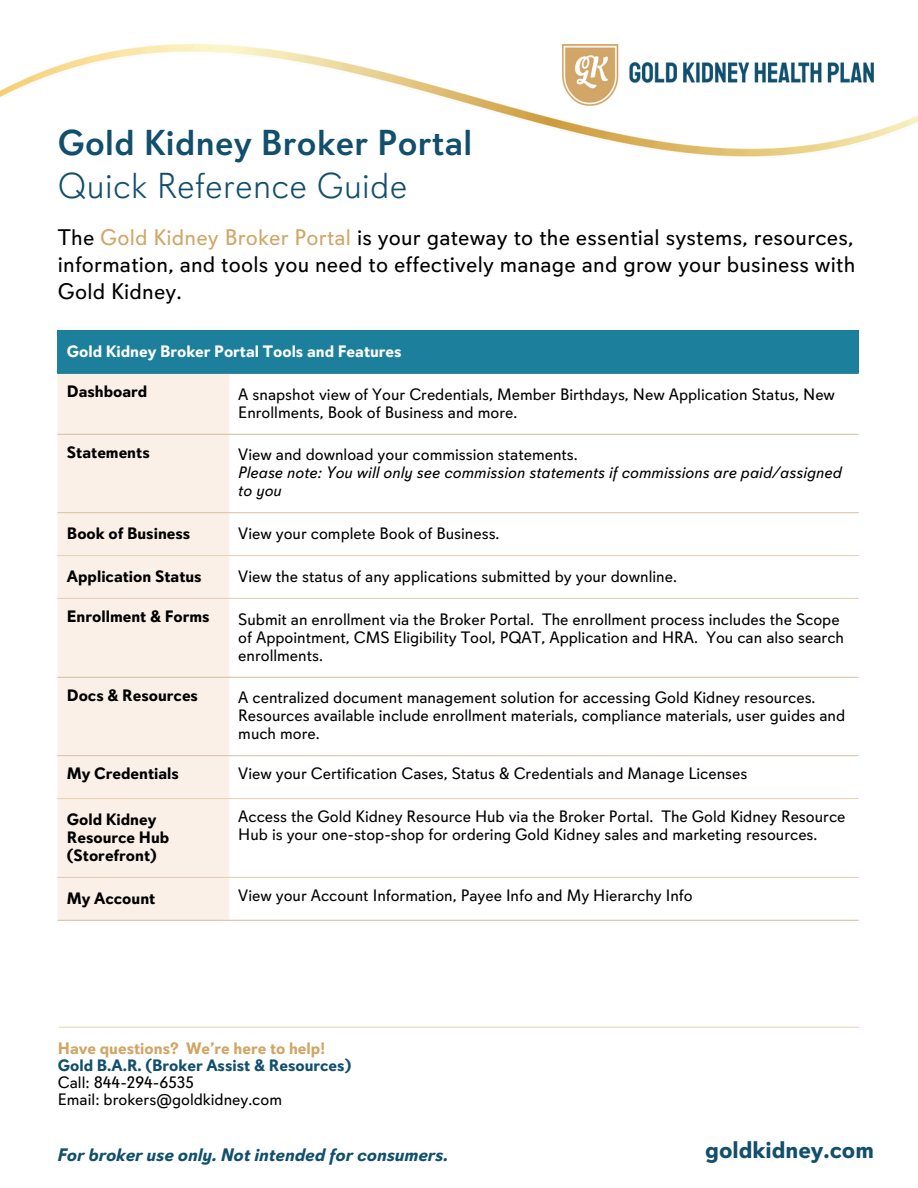
<style>
.page{position:relative;width:918px;height:1188px;background:#fff}
.page>*{position:absolute;margin:0;border:0;box-sizing:border-box;transform-origin:0 0}
.t1{font:500 36px/42.8px "Davis Sans";letter-spacing:.01em;color:#114f6d}
.t2{font:700 24px "Davis Sans";color:#114f6d}
.t3{font:22.5px/27px "Davis Sans";letter-spacing:.01em;color:#000;text-align:justify}
.t4{font:italic 700 18px "Davis Sans";color:#104f6d}
.t5{font:16.5px/18px "Davis Sans";color:#000}
.t6{font:700 16.5px/18px "Davis Sans";color:#000}
.t7{font:italic 16.5px/18px "Davis Sans";color:#000}
.t8{font:700 16.5px "Davis Sans";color:#fff}
.t9{font:700 16.5px "Davis Sans";color:#114f6d}
.t10{font:700 16.5px "Davis Sans";color:#d1a565}
.s1{font-weight:300}
.s2{color:#d1a666}
</style>
<div class="page">
<img style="left:0;top:44px;width:918px;height:113px">
<img style="left:562px;top:44px;width:312px;height:61px">
<div style="left:58px;top:330px;width:801px;height:44px;background:#1c809d"></div>
<div style="left:58px;top:374px;width:171px;height:546px;background:#faf0e8"></div>
<svg style="left:230px;top:433px;width:628px;height:487px"></svg>
<hr style="left:229px;top:374px;width:1px;height:546px;background:#faf0e8">
<hr style="left:58px;top:434px;width:800px;height:1px;background:#ecd5b6">
<hr style="left:58px;top:513px;width:800px;height:1px;background:#ecd5b6">
<hr style="left:58px;top:555px;width:800px;height:1px;background:#ecd5b6">
<hr style="left:58px;top:598px;width:800px;height:1px;background:#ecd5b6">
<hr style="left:58px;top:677px;width:800px;height:1px;background:#ecd5b6">
<hr style="left:58px;top:756px;width:800px;height:1px;background:#ecd5b6">
<hr style="left:58px;top:798px;width:800px;height:1px;background:#ecd5b6">
<hr style="left:58px;top:877px;width:800px;height:1px;background:#ecd5b6">
<hr style="left:58px;top:920px;width:801px;height:1px;background:#ecd5b6">
<hr style="left:59px;top:1027px;width:800px;height:1px;background:#ead6ba">
<p class="t1" style="left:58px;top:122px;width:416px">Gold Kidney Broker Portal<br><span class="s1">Quick Reference Guide</span></p>
<p class="t3" style="left:58px;top:224px;width:799px">The <span class="s2">Gold Kidney Broker Portal</span> is your gateway to the essential systems, resources, information, and tools you need to effectively manage and grow your business with Gold Kidney.</p>
<p class="t8" style="left:67px;top:341px;width:336px">Gold Kidney Broker Portal Tools and Features</p>
<h1 class="t6" style="left:67px;top:382px;width:82px">Dashboard</h1>
<h3 class="t5" style="left:238px;top:385px;width:598px">A snapshot view of Your Credentials, Member Birthdays, New Application Status, New<br>Enrollments, Book of Business and more.</h3>
<p class="t6" style="left:67px;top:443px;width:84px">Statements</p>
<p class="t5" style="left:238px;top:446px;width:341px">View and download your commission statements.</p>
<p class="t7" style="left:238px;top:464px;width:605px">Please note: You will only see commission statements if commissions are paid/assigned to you</p>
<p class="t6" style="left:67px;top:525px;width:125px">Book of Business</p>
<p class="t5" style="left:238px;top:525px;width:263px">View your complete Book of Business.</p>
<p class="t6" style="left:67px;top:567px;width:136px">Application Status</p>
<p class="t5" style="left:238px;top:567px;width:440px">View the status of any applications submitted by your downline.</p>
<p class="t6" style="left:67px;top:607px;width:144px">Enrollment &amp; Forms</p>
<p class="t5" style="left:238px;top:610px;width:607px">Submit an enrollment via the Broker Portal. The enrollment process includes the Scope of Appointment, CMS Eligibility Tool, PQAT, Application and HRA. You can also search enrollments.</p>
<p class="t6" style="left:67px;top:686px;width:133px">Docs &amp; Resources</p>
<p class="t5" style="left:238px;top:689px;width:608px">A centralized document management solution for accessing Gold Kidney resources.<br>Resources available include enrollment materials, compliance materials, user guides and much more.</p>
<p class="t6" style="left:67px;top:765px;width:114px">My Credentials</p>
<p class="t5" style="left:238px;top:765px;width:511px">View your Certification Cases, Status &amp; Credentials and Manage Licenses</p>
<p class="t6" style="left:67px;top:810px;width:104px">Gold Kidney<br>Resource Hub (Storefront)</p>
<p class="t5" style="left:238px;top:808px;width:609px">Access the Gold Kidney Resource Hub via the Broker Portal. The Gold Kidney Resource<br>Hub is your one-stop-shop for ordering Gold Kidney sales and marketing resources.</p>
<p class="t6" style="left:67px;top:889px;width:90px">My Account</p>
<p class="t5" style="left:238px;top:886px;width:456px">View your Account Information, Payee Info and My Hierarchy Info</p>
<p class="t10" style="left:58px;top:1039px;width:269px">Have questions? We’re here to help!</p>
<p class="t9" style="left:58px;top:1056px;width:295px">Gold B.A.R. (Broker Assist &amp; Resources)</p>
<p class="t5" style="left:58px;top:1074px;width:137px">Call: 844-294-6535</p>
<h2 class="t5" style="left:58px;top:1091px;width:226px">Email: brokers@goldkidney.com</h2>
<p class="t4" style="left:58px;top:1144px;width:392px">For broker use only. Not intended for consumers.</p>
<p class="t2" style="left:705px;top:1136px;width:170px">goldkidney.com</p>
</div>
